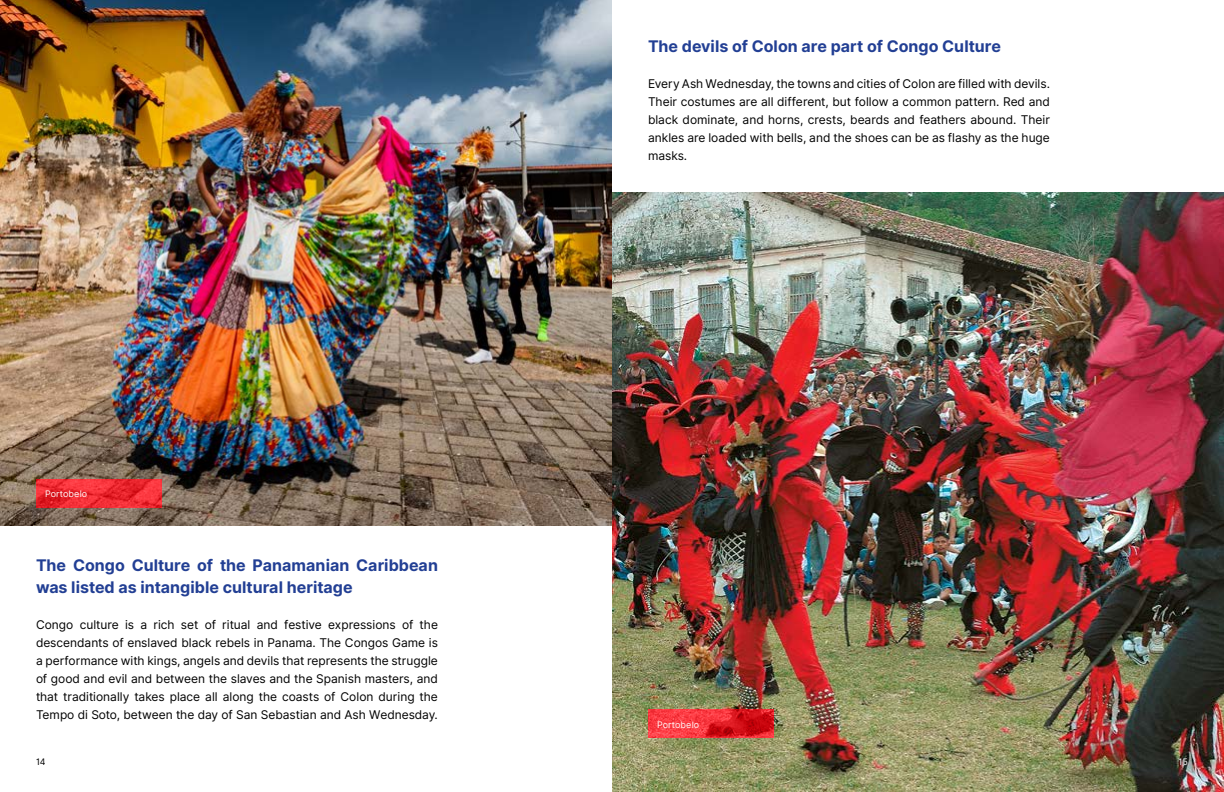
<style>
.page{position:relative;width:1224px;height:792px;background:#fff}
.page>*{position:absolute;margin:0;border:0;box-sizing:border-box;transform-origin:0 0}
.t1{font:700 16px/22px "Inter";color:#223f94}
.t2{font:12px/18px "Inter";color:#000;text-align:justify}
.t3{font:9px "Inter";letter-spacing:.015em;color:#fff}
.t4{font:9px "Inter";color:#000}
</style>
<div class="page">
<img style="left:0;top:0;width:612px;height:526px">
<img style="left:612px;top:193px;width:612px;height:599px">
<svg style="left:36px;top:480px;width:126px;height:28px;background:#ee2a32"></svg>
<svg style="left:648px;top:710px;width:126px;height:28px;background:#e82830"></svg>
<p class="t3" style="left:45px;top:487px;width:44px">Portobelo</p>
<h1 class="t1" style="left:648px;top:35px;width:354px">The devils of Colon are part of Congo Culture</h1>
<p class="t2" style="left:648px;top:74px;width:403px">Every Ash Wednesday, the towns and cities of Colon are filled with devils.<br>Their costumes are all different, but follow a common pattern. Red and black dominate, and horns, crests, beards and feathers abound. Their ankles are loaded with bells, and the shoes can be as flashy as the huge masks.</p>
<h1 class="t1" style="left:36px;top:554px;width:403px">The Congo Culture of the Panamanian Caribbean was listed as intangible cultural heritage</h1>
<p class="t2" style="left:36px;top:615px;width:403px">Congo culture is a rich set of ritual and festive expressions of the descendants of enslaved black rebels in Panama. The Congos Game is a performance with kings, angels and devils that represents the struggle of good and evil and between the slaves and the Spanish masters, and that traditionally takes place all along the coasts of Colon during the Tempo di Soto, between the day of San Sebastian and Ash Wednesday.</p>
<p class="t4" style="left:36px;top:755px;width:11px">14</p>
<p class="t3" style="left:1179px;top:755px;width:11px">15</p>
<p class="t3" style="left:657px;top:718px;width:44px">Portobelo</p>
</div>
